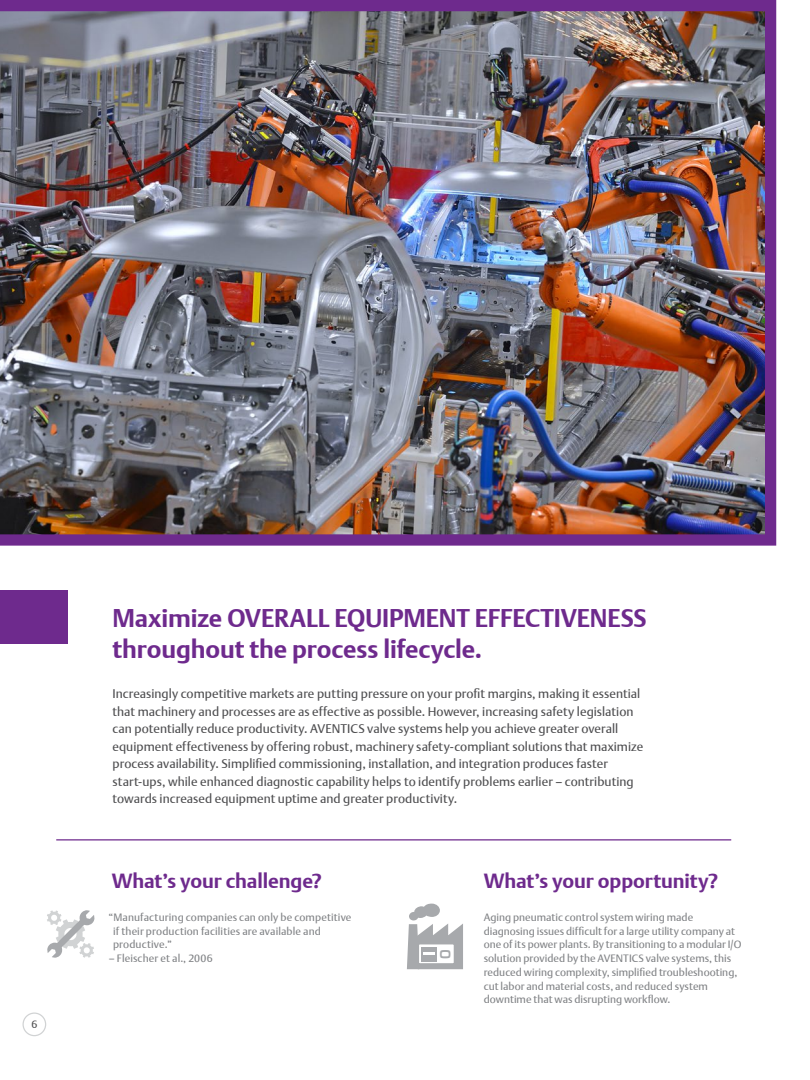
<style>
.page{position:relative;width:810px;height:1080px;background:#fff}
.page>*{position:absolute;margin:0;border:0;box-sizing:border-box;transform-origin:0 0}
.t1{font:25px/31.2px "DTL Argo T Bold";letter-spacing:-.005em;color:#6e2a8d}
.t2{font:20px "DTL Argo T Bold";letter-spacing:-.005em;color:#6e2a8d}
.t3{font:700 15.38px "Eurostile";color:#a7a9ac}
.t4{font:12.5px/17.5px "DTL Argo T";letter-spacing:.005em;color:#4d4d4f}
.t5{font:10.62px/13.8px "DTL Argo T";letter-spacing:.005em;color:#808285}
.t6{font:10.62px "DTL Argo T";color:#4d4d4f}
</style>
<div class="page">
<div style="left:22px;top:1012px;width:24px;height:24px;border:1px solid #d1d3d4;border-radius:50%"></div>
<div style="left:0;top:591px;width:68px;height:53px;background:#6e2a8d"></div>
<img style="left:0;top:0;width:776px;height:546px">
<svg style="left:47px;top:910px;width:48px;height:48px"></svg>
<svg style="left:407px;top:904px;width:56px;height:65px"></svg>
<hr style="left:56px;top:839px;width:675px;height:1px;background:#6e2a8d">
<p class="t6" style="left:31px;top:1018px;width:7px">6</p>
<p class="t1" style="left:112px;top:602px;width:536px">Maximize OVERALL EQUIPMENT EFFECTIVENESS throughout the process lifecycle.</p>
<p class="t4" style="left:112px;top:685px;width:532px">Increasingly competitive markets are putting pressure on your profit margins, making it essential that machinery and processes are as effective as possible. However, increasing safety legislation can potentially reduce productivity. AVENTICS valve systems help you achieve greater overall equipment effectiveness by offering robust, machinery safety-compliant solutions that maximize process availability. Simplified commissioning, installation, and integration produces faster start-ups, while enhanced diagnostic capability helps to identify problems earlier – contributing towards increased equipment uptime and greater productivity.</p>
<p class="t2" style="left:112px;top:870px;width:212px">What’s your challenge?</p>
<p class="t5" style="left:113px;top:910px;width:240px;text-indent:-5px">“Manufacturing companies can only be competitive if their production facilities are available and productive.”</p>
<p class="t5" style="left:109px;top:952px;width:105px">– Fleischer et al., 2006</p>
<p class="t3" style="left:437px;top:959px;width:11px;rotate:-90deg">0</p>
<p class="t2" style="left:484px;top:870px;width:236px">What’s your opportunity?</p>
<p class="t5" style="left:484px;top:910px;width:259px">Aging pneumatic control system wiring made diagnosing issues difficult for a large utility company at one of its power plants. By transitioning to a modular I/O solution provided by the AVENTICS valve systems, this reduced wiring complexity, simplified troubleshooting, cut labor and material costs, and reduced system downtime that was disrupting workflow.</p>
</div>
